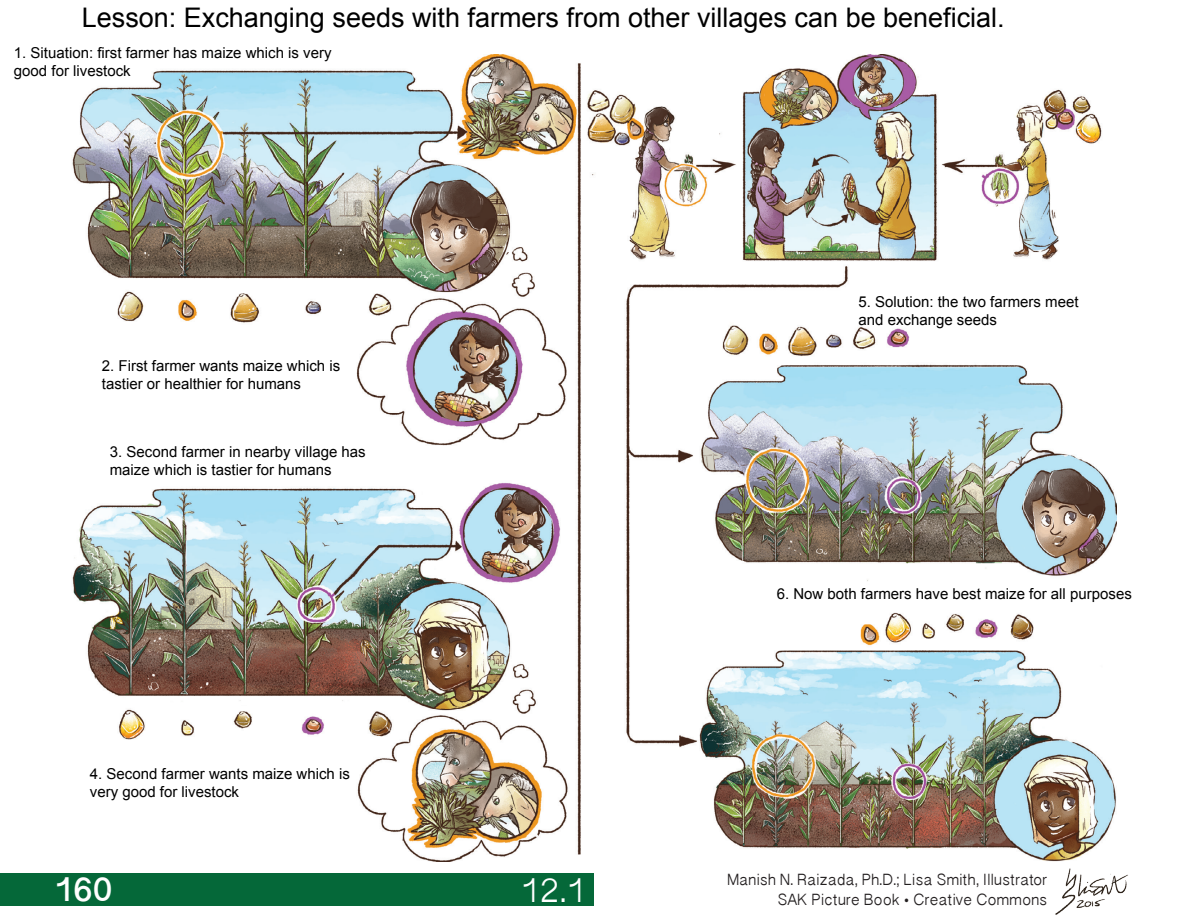
<style>
.page{position:relative;width:1188px;height:918px;background:#fff}
.page>*{position:absolute;margin:0;border:0;box-sizing:border-box;transform-origin:0 0}
.t1{font:39px "Oriya Sangam MN";color:#fff}
.t2{font:700 39px "Oriya Sangam MN";color:#fff}
.t3{font:27px "Arial";color:#000}
.t4{font:18px "Oriya Sangam MN";color:#231f20}
.t5{font:15px/18px "Arial";color:#000}
</style>
<div class="page">
<img style="left:1055px;top:868px;width:73px;height:47px">
<div style="left:0;top:874px;width:594px;height:32px;background:#056839"></div>
<img style="left:72px;top:54px;width:1045px;height:808px">
<h2 class="t3" style="left:82px;top:0;width:924px">Lesson: Exchanging seeds with farmers from other villages can be beneficial.</h2>
<p class="t5" style="left:14px;top:44px;width:319px">1. Situation: first farmer has maize which is very good for livestock</p>
<p class="t5" style="left:102px;top:357px;width:240px">2. First farmer wants maize which is tastier or healthier for humans</p>
<p class="t5" style="left:110px;top:443px;width:257px">3. Second farmer in nearby village has maize which is tastier for humans</p>
<p class="t5" style="left:90px;top:765px;width:262px">4. Second farmer wants maize which is very good for livestock</p>
<h1 class="t2" style="left:54px;top:865px;width:60px">160</h1>
<p class="t1" style="left:520px;top:866px;width:67px">12.1</p>
<p class="t5" style="left:859px;top:293px;width:222px">5. Solution: the two farmers meet and exchange seeds</p>
<p class="t5" style="left:777px;top:585px;width:357px">6. Now both farmers have best maize for all purposes</p>
<p class="t4" style="left:727px;top:868px;width:322px">Manish N. Raizada, Ph.D.; Lisa Smith, Illustrator</p>
<p class="t4" style="left:777px;top:888px;width:271px">SAK Picture Book • Creative Commons</p>
</div>
